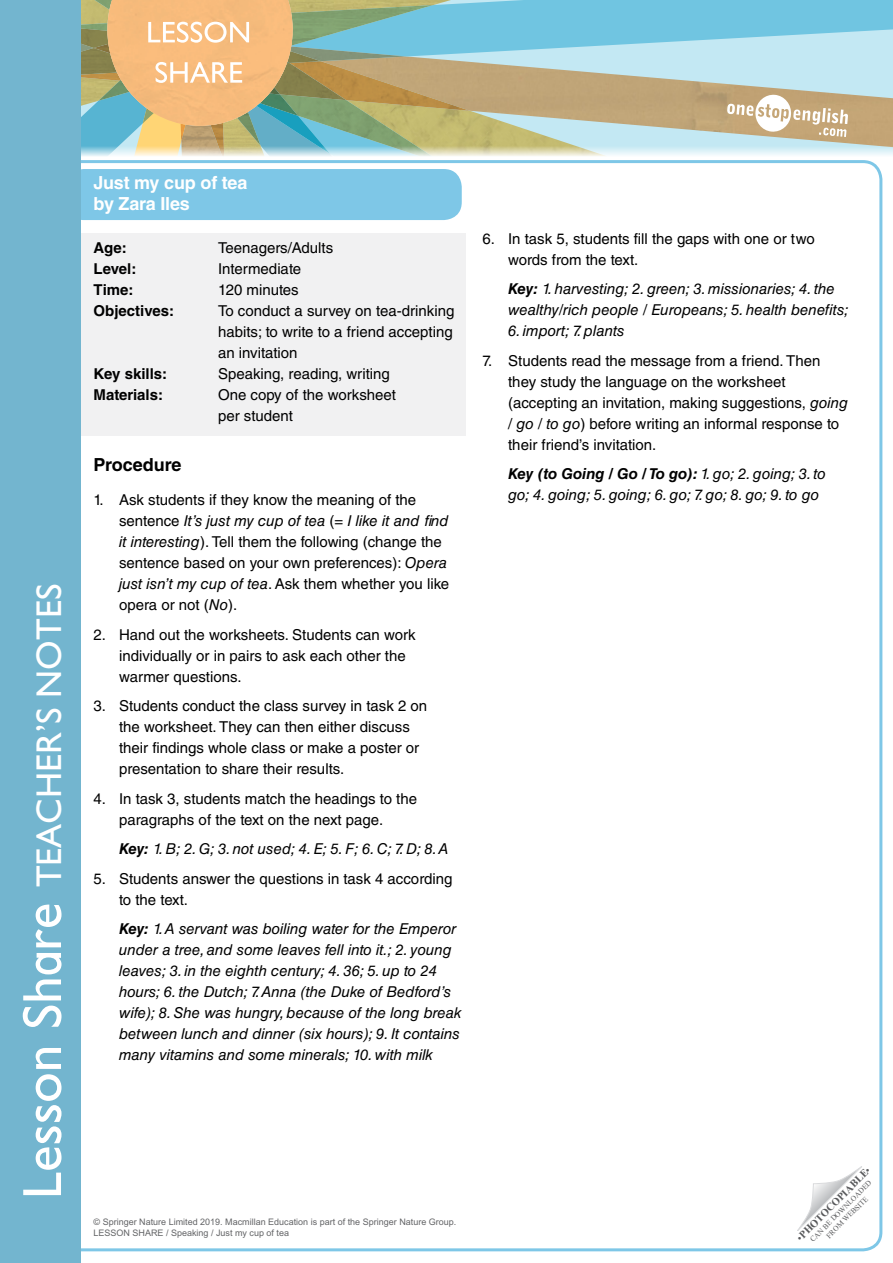
<style>
.page{position:relative;width:893px;height:1263px;background:#fff}
.page>*{position:absolute;margin:0;border:0;box-sizing:border-box;transform-origin:0 0}
.t1{font:36px "Gill Infant";color:#fff}
.t2{font:30px/40.2px "Gill Infant";color:#fff}
.A_head{font:700 18px "Helvetica LT Std";letter-spacing:-.01em;color:#fff}
.Title_L1{font:700 18px "Helvetica LT Std";color:#000}
.bullet_list__1{font:15px/21px "Helvetica LT Std";color:#000}
.key_title{font:italic 15px/21px "Helvetica LT Std";color:#000}
.boxout{font:15px/21px "Helvetica LT Std";color:#000;text-align:justify}
.boxout-2{font:700 15px "Helvetica LT Std";color:#000}
.t3{font:700 10.5px "Times New Roman";color:#58595b}
.t4{font:9px/10.8px "Arial";color:#636466}
.t5{font:7.5px/9px "Times New Roman";color:#58595b;text-align:center}
.s1{font-size:55.35px}
.s2{font-style:italic}
.s3{font-weight:700}
.s4{font-weight:400}
</style>
<div class="page">
<div style="left:81px;top:145px;width:812px;height:12px;background:#fbfcfd"></div>
<div style="left:66px;top:169px;width:396px;height:51px;background:#7ec7e7;border-radius:18px"></div>
<svg style="left:797px;top:1166px;width:65px;height:65px"></svg>
<div style="left:0;top:0;width:81px;height:1263px;background:#73b5cf"></div>
<div style="left:81px;top:233px;width:385px;height:202px;background:#f1f1f2"></div>
<svg style="left:81px;top:0;width:812px;height:156px;background:#b3bfa9"></svg>
<h2 class="t2" style="left:146px;top:13px;width:107px">LESSON<br>SHARE</h2>
<h1 class="t1" style="left:28px;top:1199px;width:617px;rotate:-90deg"><span class="s1">Lesson Share</span> TEACHER’S NOTES</h1>
<p class="A_head" style="left:94px;top:172px;width:155px">Just my cup of tea</p>
<p class="A_head" style="left:94px;top:193px;width:98px">by Zara Iles</p>
<p class="boxout-2" style="left:94px;top:239px;width:35px">Age:</p>
<p class="boxout" style="left:218px;top:238px;width:117px">Teenagers/Adults</p>
<p class="boxout-2" style="left:94px;top:260px;width:44px">Level:</p>
<p class="boxout" style="left:218px;top:259px;width:85px">Intermediate</p>
<p class="boxout-2" style="left:94px;top:281px;width:42px">Time:</p>
<p class="boxout" style="left:218px;top:280px;width:82px">120 minutes</p>
<p class="boxout-2" style="left:94px;top:302px;width:82px">Objectives:</p>
<p class="boxout" style="left:218px;top:301px;width:238px">To conduct a survey on tea-drinking habits; to write to a friend accepting an invitation</p>
<p class="boxout-2" style="left:94px;top:365px;width:75px">Key skills:</p>
<p class="boxout" style="left:218px;top:364px;width:173px">Speaking, reading, writing</p>
<p class="boxout-2" style="left:94px;top:386px;width:71px">Materials:</p>
<p class="boxout" style="left:218px;top:385px;width:180px">One copy of the worksheet per student</p>
<p class="Title_L1" style="left:94px;top:454px;width:89px">Procedure</p>
<p class="bullet_list__1" style="left:119px;top:489px;width:332px;text-indent:-26px">1. Ask students if they know the meaning of the sentence <span class="s2">It’s just my cup of tea</span> (= <span class="s2">I like it and find it interesting</span>). Tell them the following (change the sentence based on your own preferences): <span class="s2">Opera just isn’t my cup of tea</span>. Ask them whether you like opera or not (<span class="s2">No</span>).</p>
<p class="bullet_list__1" style="left:119px;top:624px;width:298px;text-indent:-26px">2. Hand out the worksheets. Students can work individually or in pairs to ask each other the warmer questions.</p>
<p class="bullet_list__1" style="left:119px;top:695px;width:310px;text-indent:-26px">3. Students conduct the class survey in task 2 on the worksheet. They can then either discuss their findings whole class or make a poster or presentation to share their results.</p>
<p class="bullet_list__1" style="left:94px;top:788px;width:325px;text-align:center">4. In task 3, students match the headings to the paragraphs of the text on the next page.</p>
<p class="key_title" style="left:119px;top:838px;width:331px"><span class="s3">Key:</span> 1. B; 2. G; 3. not used; 4. E; 5. F; 6. C; 7. D; 8. A</p>
<p class="bullet_list__1" style="left:119px;top:868px;width:335px;text-indent:-26px">5. Students answer the questions in task 4 according to the text.</p>
<p class="key_title" style="left:119px;top:918px;width:344px"><span class="s3">Key:</span> 1. A servant was boiling water for the Emperor under a tree, and some leaves fell into it.; 2. young leaves; 3. in the eighth century; 4. 36; 5. up to 24 hours; 6. the Dutch; 7. Anna (the Duke of Bedford’s wife); 8. She was hungry, because of the long break between lunch and dinner (six hours); 9. It contains many vitamins and some minerals; 10. with milk</p>
<p class="bullet_list__1" style="left:508px;top:228px;width:308px;text-indent:-26px">6. In task 5, students fill the gaps with one or two words from the text.</p>
<p class="key_title" style="left:508px;top:278px;width:342px"><span class="s3">Key:</span> 1. harvesting; 2. green; 3. missionaries; 4. the wealthy/rich people / Europeans; 5. health benefits;</p>
<p class="key_title" style="left:508px;top:320px;width:118px">6. import; 7. plants</p>
<p class="bullet_list__1" style="left:508px;top:350px;width:342px;text-indent:-26px">7. Students read the message from a friend. Then they study the language on the worksheet (accepting an invitation, making suggestions, <span class="s2">going / go / to go</span>) before writing an informal response to their friend’s invitation.</p>
<p class="key_title" style="left:508px;top:463px;width:319px"><span class="s3">Key (to Going / Go / To go):</span> 1. go; 2. going; 3. to go; 4. going; 5. going; 6. go; 7. go; 8. go; 9. to go</p>
<p class="t4" style="left:94px;top:1216px;width:364px">© Springer Nature Limited 2019. Macmillan Education is part of the Springer Nature Group.<br>LESSON SHARE / Speaking / Just my cup of tea</p>
<p class="t3" style="left:793px;top:1234px;width:101px;rotate:-45deg"><span class="s4">•</span>PHOTOCOPIABLE<span class="s4">•</span></p>
<p class="t5" style="left:808px;top:1237px;width:85px;rotate:-45deg">CAN BE DOWNLOADED<br>FROM WEBSITE</p>
</div>
